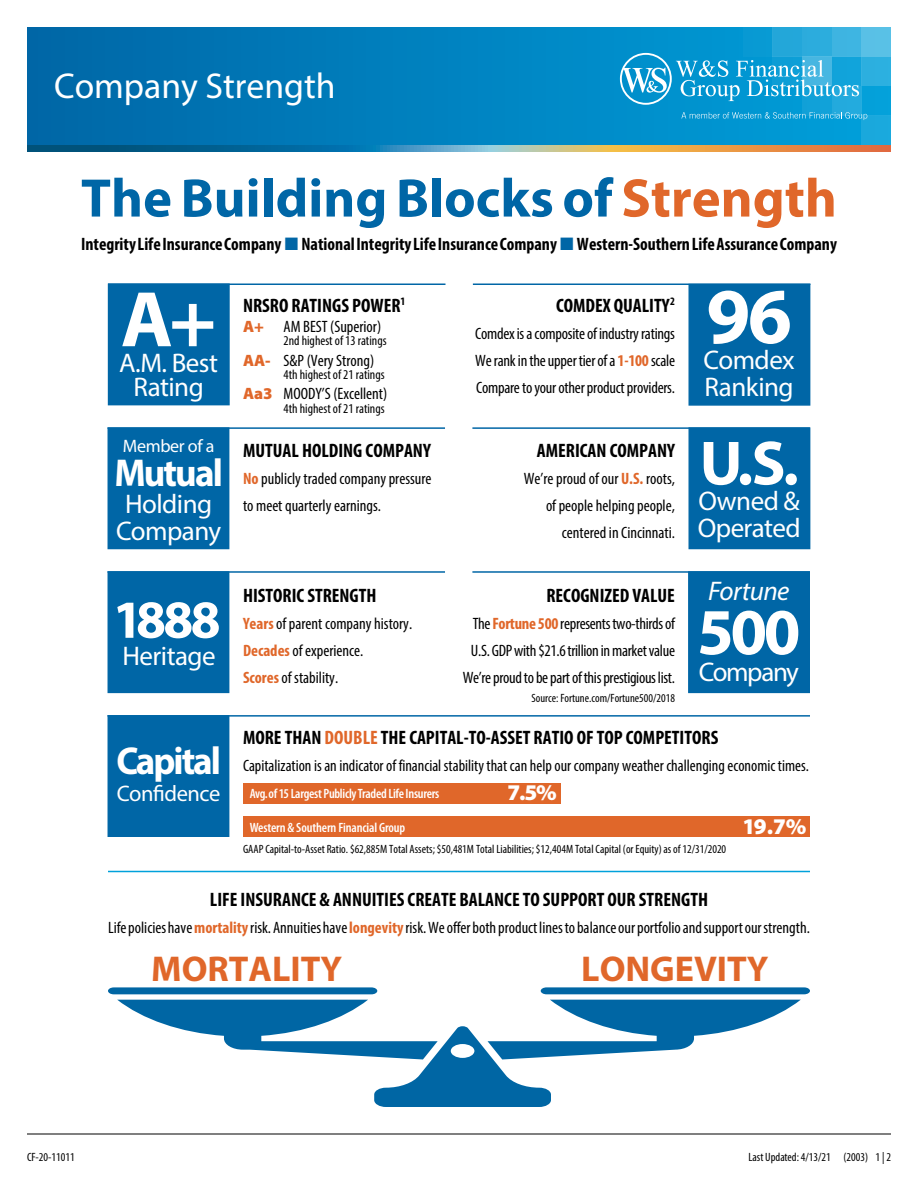
<style>
.page{position:relative;width:918px;height:1188px;background:#fff}
.page>*{position:absolute;margin:0;border:0;box-sizing:border-box;transform-origin:0 0}
.t1{font:700 79.5px "Myriad Pro";color:#fff}
.t2{font:700 66px "Myriad Pro";color:#fff}
.t3{font:700 63px "Myriad Pro";color:#fff}
.t4{font:700 54.75px "Myriad Pro";color:#0066a6}
.t5{font:700 54px "Myriad Pro";color:#fff}
.t6{font:700 39px "Myriad Pro";letter-spacing:-.055em;color:#fff;scale:.95 1}
.t7{font:700 36px "Myriad Pro";color:#e0672a}
.t8{font:36px "Myriad Pro";color:#fff}
.t9{font:27px/27px "Myriad Pro";letter-spacing:-.02em;color:#fff;text-align:center}
.t10{font:italic 27px "Myriad Pro";letter-spacing:-.02em;color:#fff}
.t11{font:27px "Myriad Pro";letter-spacing:-.05em;color:#fff}
.t12{font:22.5px "Myriad Pro";letter-spacing:-.02em;color:#fff}
.t13{font:900 22.5px "Myriad Pro";color:#fff}
.t14{font:700 condensed 19.5px "Myriad Pro";color:#000}
.t15{font:700 condensed 18px "Myriad Pro";color:#000}
.t16{font:18px "Myriad Pro";letter-spacing:-.02em;color:#fff}
.t17{font:condensed 16.5px/27px "Myriad Pro";color:#000}
.t18{font:condensed 16.5px/27px "Myriad Pro";letter-spacing:-.02em;color:#000;text-align:right}
.t19{font:600 condensed 13.5px "Myriad Pro";letter-spacing:-.02em;color:#fff}
.t20{font:condensed 13.5px "Myriad Pro";color:#000}
.t21{font:condensed 12px "Myriad Pro";color:#000}
.s1{color:#e0672a}
.s2{color:#0066a6}
.s3{font-weight:900;font-stretch:normal;color:#e0672a}
.s4{font-weight:700;color:#e0672a}
</style>
<div class="page">
<div style="left:27px;top:27px;width:864px;height:118px;background:linear-gradient(to right,#0066a6,#00a0db)"></div>
<div style="left:861px;top:27px;width:30px;height:30px;background:#59c1e6"></div>
<div style="left:832px;top:27px;width:29px;height:30px;background:#3eb4e1"></div>
<div style="left:802px;top:27px;width:30px;height:30px;background:#2cacdd"></div>
<div style="left:772px;top:27px;width:30px;height:30px;background:#23a7d9"></div>
<div style="left:743px;top:27px;width:29px;height:30px;background:#089ad3"></div>
<div style="left:861px;top:57px;width:30px;height:29px;background:#2cb0e0"></div>
<div style="left:832px;top:57px;width:29px;height:29px;background:#11a4db"></div>
<div style="left:861px;top:86px;width:30px;height:30px;background:#04a1da"></div>
<div style="left:832px;top:86px;width:29px;height:30px;background:#23abde"></div>
<div style="left:802px;top:86px;width:30px;height:30px;background:#11a1d8"></div>
<div style="left:861px;top:116px;width:30px;height:29px;background:#1aa9dd"></div>
<svg style="left:27px;top:145px;width:864px;height:7px;background:#738880"></svg>
<hr style="left:473px;top:284px;width:337px;height:1px;background:#0066a6">
<hr style="left:472px;top:427px;width:338px;height:2px;background:#0066a6">
<hr style="left:472px;top:571px;width:338px;height:2px;background:#0066a6">
<hr style="left:108px;top:284px;width:338px;height:1px;background:#0066a6">
<hr style="left:108px;top:427px;width:337px;height:2px;background:#0066a6">
<hr style="left:108px;top:571px;width:337px;height:2px;background:#0066a6">
<hr style="left:108px;top:715px;width:702px;height:2px;background:#0066a6">
<svg style="left:681px;top:112px;width:186px;height:8px"></svg>
<svg style="left:620px;top:53px;width:239px;height:52px"></svg>
<hr style="left:27px;top:1134px;width:864px;height:1px;background:#000">
<svg style="left:117px;top:1000px;width:684px;height:107px"></svg>
<svg style="left:108px;top:987px;width:269px;height:7px;background:#1070a9"></svg>
<svg style="left:541px;top:987px;width:269px;height:7px;background:#106fa9"></svg>
<hr style="left:108px;top:871px;width:702px;height:1px;background:#00a1db">
<div style="left:243px;top:817px;width:567px;height:20px;background:#e0672a"></div>
<div style="left:243px;top:783px;width:317px;height:20px;background:#e0672a"></div>
<div style="left:108px;top:427px;width:121px;height:122px;background:#0066a6;border:1px solid #0066a6"></div>
<div style="left:688px;top:571px;width:122px;height:122px;background:#0066a6;border:1px solid #0066a6"></div>
<div style="left:108px;top:571px;width:121px;height:122px;background:#0066a6;border:1px solid #0066a6"></div>
<div style="left:689px;top:284px;width:121px;height:122px;background:#0066a6;border:1px solid #0066a6"></div>
<div style="left:108px;top:284px;width:122px;height:121px;background:#0066a6;border:1px solid #0066a6"></div>
<div style="left:689px;top:427px;width:121px;height:122px;background:#0066a6;border:1px solid #0066a6"></div>
<div style="left:108px;top:715px;width:121px;height:122px;background:#0066a6"></div>
<h3 class="t8" style="left:54px;top:64px;width:283px">Company Strength</h3>
<h3 class="t4" style="left:81px;top:162px;width:757px">The Building Blocks of <span class="s1">Strength</span></h3>
<p class="t15" style="left:81px;top:233px;width:757px">Integrity Life Insurance Company <span class="s2">■</span> National Integrity Life Insurance Company <span class="s2">■</span> Western-Southern Life Assurance Company</p>
<h1 class="t1" style="left:121px;top:268px;width:97px">A+</h1>
<h3 class="t9" style="left:119px;top:350px;width:100px;line-height:24px">A.M. Best<br>Rating</h3>
<p class="t16" style="left:123px;top:435px;width:93px">Member of a</p>
<h3 class="t6" style="left:114px;top:447px;width:116px">Mutual</h3>
<h3 class="t9" style="left:116px;top:490px;width:107px">Holding<br>Company</h3>
<h3 class="t5" style="left:113px;top:584px;width:109px">1888</h3>
<h3 class="t9" style="left:123px;top:642px;width:95px">Heritage</h3>
<h3 class="t6" style="left:116px;top:735px;width:112px">Capital</h3>
<h3 class="t12" style="left:117px;top:779px;width:105px">Confidence</h3>
<p class="t14" style="left:243px;top:293px;width:164px">NRSRO RATINGS POWER<sup>1</sup></p>
<p class="t17" style="left:243px;top:313px;width:140px"><span class="s3">A+</span> AM BEST (Superior)</p>
<p class="t20" style="left:284px;top:333px;width:105px">2nd highest of 13 ratings</p>
<p class="t17" style="left:243px;top:346px;width:133px"><span class="s3">AA-</span> S&amp;P (Very Strong)</p>
<p class="t20" style="left:284px;top:367px;width:103px">4th highest of 21 ratings</p>
<p class="t17" style="left:243px;top:380px;width:146px"><span class="s3">Aa3</span> MOODY’S (Excellent)</p>
<p class="t20" style="left:284px;top:400px;width:103px">4th highest of 21 ratings</p>
<p class="t14" style="left:243px;top:438px;width:189px">MUTUAL HOLDING COMPANY</p>
<p class="t17" style="left:243px;top:465px;width:190px"><span class="s4">No</span> publicly traded company pressure to meet quarterly earnings.</p>
<p class="t14" style="left:556px;top:293px;width:120px">COMDEX QUALITY<sup>2</sup></p>
<p class="t17" style="left:475px;top:319px;width:201px;text-align:justify">Comdex is a composite of industry ratings We rank in the upper tier of a <span class="s4">1-100</span> scale Compare to your other product providers.</p>
<p class="t14" style="left:537px;top:438px;width:140px">AMERICAN COMPANY</p>
<p class="t17" style="left:524px;top:465px;width:153px;text-align:right">We’re proud of our <span class="s4">U.S.</span> roots, of people helping people, centered in Cincinnati.</p>
<h1 class="t1" style="left:706px;top:264px;width:87px">96</h1>
<h3 class="t9" style="left:704px;top:346px;width:93px;text-align:left">Comdex<br>Ranking</h3>
<h3 class="t3" style="left:700px;top:422px;width:101px">U.S.</h3>
<h3 class="t9" style="left:698px;top:487px;width:104px;text-align:left">Owned &amp;<br>Operated</h3>
<h3 class="t10" style="left:708px;top:574px;width:83px">Fortune</h3>
<h2 class="t2" style="left:697px;top:589px;width:105px">500</h2>
<h3 class="t11" style="left:699px;top:656px;width:102px">Company</h3>
<p class="t14" style="left:243px;top:583px;width:135px">HISTORIC STRENGTH</p>
<p class="t17" style="left:243px;top:610px;width:171px"><span class="s4">Years</span> of parent company history.<br><span class="s4">Decades</span> of experience.<br><span class="s4">Scores</span> of stability.</p>
<p class="t14" style="left:546px;top:583px;width:130px">RECOGNIZED VALUE</p>
<p class="t18" style="left:463px;top:610px;width:214px">The <span class="s4">Fortune 500</span> represents two-thirds of<br>U.S. GDP with $21.6 trillion in market value<br>We’re proud to be part of this prestigious list.</p>
<p class="t21" style="left:532px;top:690px;width:145px">Source: Fortune.com/Fortune500/2018</p>
<p class="t14" style="left:243px;top:725px;width:477px">MORE THAN <span class="s1">DOUBLE</span> THE CAPITAL-TO-ASSET RATIO OF TOP COMPETITORS</p>
<p class="t17" style="left:243px;top:751px;width:567px">Capitalization is an indicator of financial stability that can help our company weather challenging economic times.</p>
<p class="t19" style="left:250px;top:786px;width:191px">Avg. of 15 Largest Publicly Traded Life Insurers</p>
<h3 class="t13" style="left:507px;top:780px;width:51px">7.5%</h3>
<p class="t19" style="left:250px;top:820px;width:157px">Western &amp; Southern Financial Group</p>
<h3 class="t13" style="left:743px;top:814px;width:66px">19.7%</h3>
<p class="t21" style="left:243px;top:842px;width:485px">GAAP Capital-to-Asset Ratio. $62,885M Total Assets; $50,481M Total Liabilities; $12,404M Total Capital (or Equity) as of 12/31/2020</p>
<p class="t14" style="left:210px;top:887px;width:500px">LIFE INSURANCE &amp; ANNUITIES CREATE BALANCE TO SUPPORT OUR STRENGTH</p>
<p class="t17" style="left:108px;top:914px;width:703px">Life policies have <span class="s4">mortality</span> risk. Annuities have <span class="s4">longevity</span> risk. We offer both product lines to balance our portfolio and support our strength.</p>
<h3 class="t7" style="left:151px;top:945px;width:193px">MORTALITY</h3>
<h3 class="t7" style="left:581px;top:945px;width:189px">LONGEVITY</h3>
<p class="t21" style="left:27px;top:1150px;width:49px">CF-20-11011</p>
<p class="t21" style="left:843px;top:1150px;width:49px">(2003) 1 | 2</p>
<p class="t21" style="left:748px;top:1150px;width:84px">Last Updated: 4/13/21</p>
</div>
